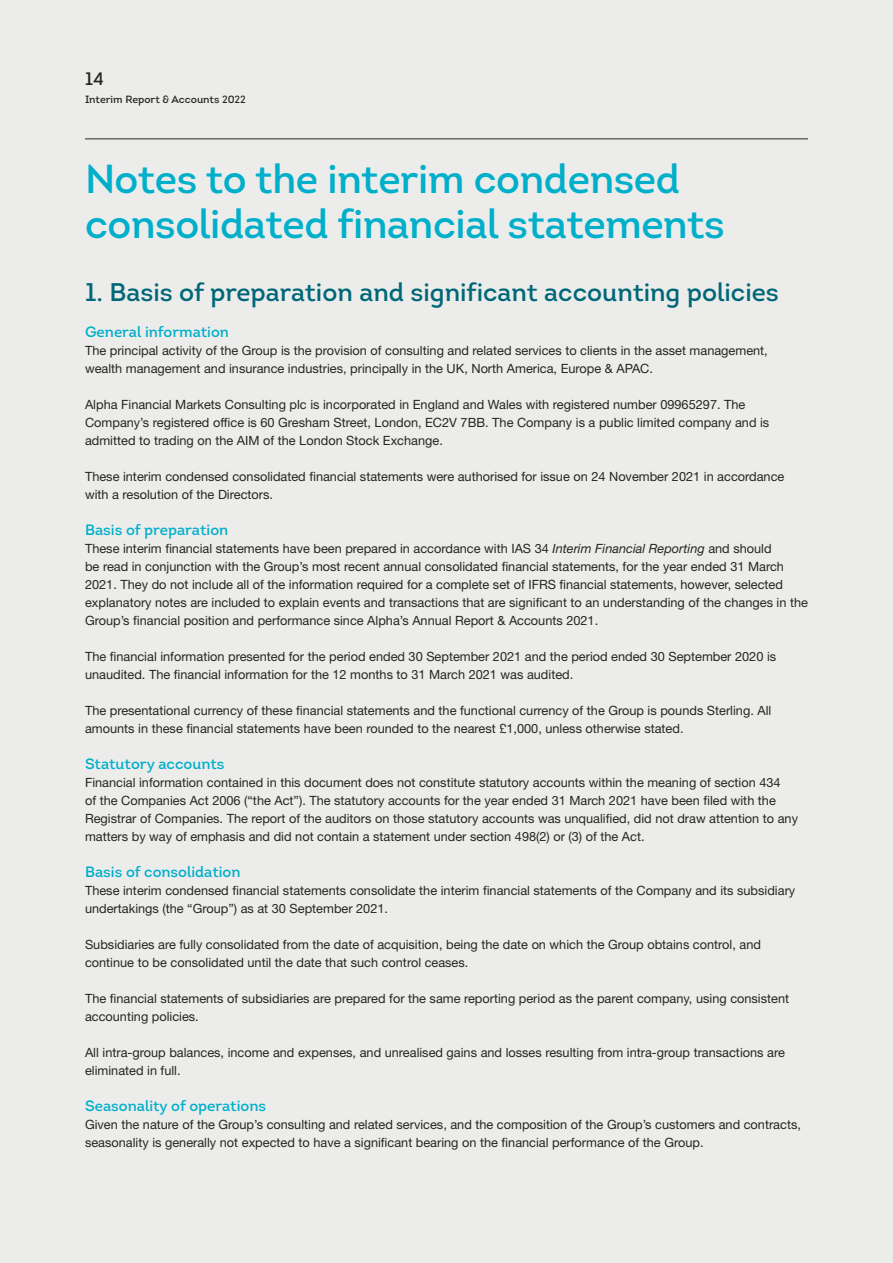
<style>
.page{position:relative;width:893px;height:1263px;background:#ececeb}
.page>*{position:absolute;margin:0;border:0;box-sizing:border-box;transform-origin:0 0}
.t1{font:40.5px/45px "Intro";letter-spacing:-.01em;color:#00afca}
.t2{font:25.5px "Intro";color:#006778}
.t3{font:18px "Intro";color:#272520}
.t4{font:15px "Intro";color:#00afca}
.t5{font:12.75px/18px "Helvetica Neue LT Std";color:#272520}
.t6{font:10.5px "Intro";color:#272520}
.s1{font-style:italic}
</style>
<div class="page">
<hr style="left:85px;top:139px;width:723px;height:1px;background:#272520">
<h3 class="t3" style="left:85px;top:67px;width:20px">14</h3>
<p class="t6" style="left:85px;top:93px;width:162px">Interim Report &amp; Accounts 2022</p>
<h1 class="t1" style="left:85px;top:156px;width:641px">Notes to the interim condensed consolidated financial statements</h1>
<h2 class="t2" style="left:85px;top:276px;width:695px">1. Basis of preparation and significant accounting policies</h2>
<p class="t4" style="left:85px;top:322px;width:146px">General information</p>
<p class="t5" style="left:85px;top:341px;width:684px">The principal activity of the Group is the provision of consulting and related services to clients in the asset management, wealth management and insurance industries, principally in the UK, North America, Europe &amp; APAC.</p>
<p class="t5" style="left:85px;top:395px;width:686px">Alpha Financial Markets Consulting plc is incorporated in England and Wales with registered number 09965297. The<br>Company’s registered office is 60 Gresham Street, London, EC2V 7BB. The Company is a public limited company and is admitted to trading on the AIM of the London Stock Exchange.</p>
<p class="t5" style="left:85px;top:467px;width:701px">These interim condensed consolidated financial statements were authorised for issue on 24 November 2021 in accordance with a resolution of the Directors.</p>
<p class="t4" style="left:85px;top:520px;width:145px">Basis of preparation</p>
<p class="t5" style="left:85px;top:539px;width:724px">These interim financial statements have been prepared in accordance with IAS 34 <span class="s1">Interim Financial Reporting</span> and should<br>be read in conjunction with the Group’s most recent annual consolidated financial statements, for the year ended 31 March 2021. They do not include all of the information required for a complete set of IFRS financial statements, however, selected explanatory notes are included to explain events and transactions that are significant to an understanding of the changes in the Group’s financial position and performance since Alpha’s Annual Report &amp; Accounts 2021.</p>
<p class="t5" style="left:85px;top:647px;width:693px">The financial information presented for the period ended 30 September 2021 and the period ended 30 September 2020 is unaudited. The financial information for the 12 months to 31 March 2021 was audited.</p>
<p class="t5" style="left:85px;top:701px;width:688px">The presentational currency of these financial statements and the functional currency of the Group is pounds Sterling. All amounts in these financial statements have been rounded to the nearest £1,000, unless otherwise stated.</p>
<p class="t4" style="left:85px;top:754px;width:141px">Statutory accounts</p>
<p class="t5" style="left:85px;top:773px;width:714px">Financial information contained in this document does not constitute statutory accounts within the meaning of section 434<br>of the Companies Act 2006 (“the Act”). The statutory accounts for the year ended 31 March 2021 have been filed with the Registrar of Companies. The report of the auditors on those statutory accounts was unqualified, did not draw attention to any matters by way of emphasis and did not contain a statement under section 498(2) or (3) of the Act.</p>
<p class="t4" style="left:85px;top:862px;width:157px">Basis of consolidation</p>
<p class="t5" style="left:85px;top:881px;width:712px">These interim condensed financial statements consolidate the interim financial statements of the Company and its subsidiary undertakings (the “Group”) as at 30 September 2021.</p>
<p class="t5" style="left:85px;top:935px;width:677px">Subsidiaries are fully consolidated from the date of acquisition, being the date on which the Group obtains control, and continue to be consolidated until the date that such control ceases.</p>
<p class="t5" style="left:85px;top:989px;width:706px">The financial statements of subsidiaries are prepared for the same reporting period as the parent company, using consistent accounting policies.</p>
<p class="t5" style="left:85px;top:1043px;width:701px">All intra-group balances, income and expenses, and unrealised gains and losses resulting from intra-group transactions are eliminated in full.</p>
<p class="t4" style="left:85px;top:1096px;width:183px">Seasonality of operations</p>
<p class="t5" style="left:85px;top:1115px;width:717px">Given the nature of the Group’s consulting and related services, and the composition of the Group’s customers and contracts, seasonality is generally not expected to have a significant bearing on the financial performance of the Group.</p>
</div>
